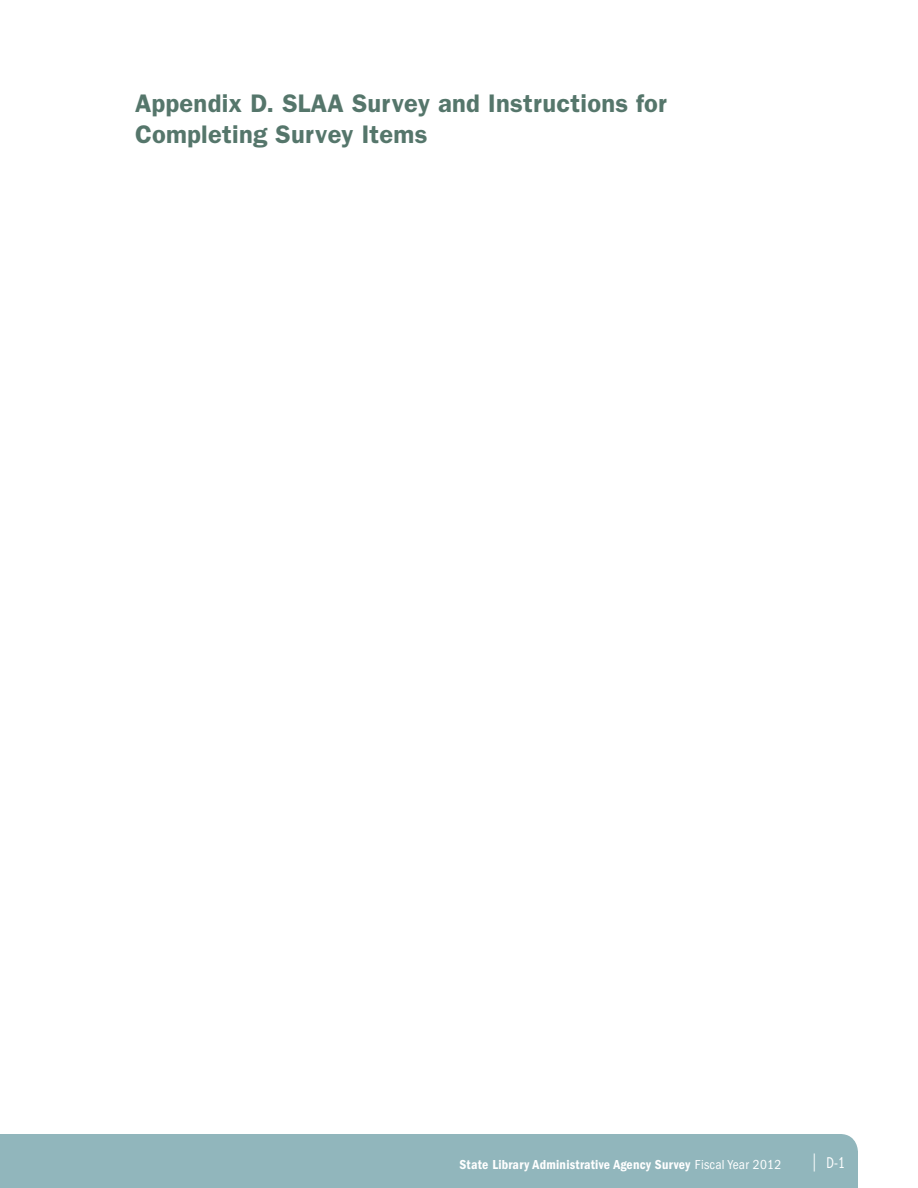
<style>
.page{position:relative;width:918px;height:1188px;background:#fff}
.page>*{position:absolute;margin:0;border:0;box-sizing:border-box;transform-origin:0 0}
.head_1{font:600 25.5px/30.6px "ITC Franklin Gothic Std";letter-spacing:.01em;color:#55766b}
.t1{font:condensed 16.2px "ITC Franklin Gothic Std";color:#fff;scale:.83 1}
.t2{font:13.5px "ITC Franklin Gothic Std Dm Cd";letter-spacing:.02em;color:#fff}
.s1{font-family:"ITC Franklin Gothic Std";font-stretch:condensed}
.s2{font-stretch:normal;font-size:18px}
</style>
<div class="page">
<div style="left:0;top:1134px;width:858px;height:54px;background:#91b6bc"></div>
<p class="head_1" style="left:135px;top:88px;width:533px">Appendix D. SLAA Survey and Instructions for<br>Completing Survey Items</p>
<p class="t2" style="left:459px;top:1157px;width:323px">State Library Administrative Agency Survey <span class="s1">Fiscal Year 2012</span></p>
<p class="t1" style="left:813px;top:1154px;width:40px"><span class="s2">|</span> D-1</p>
</div>
